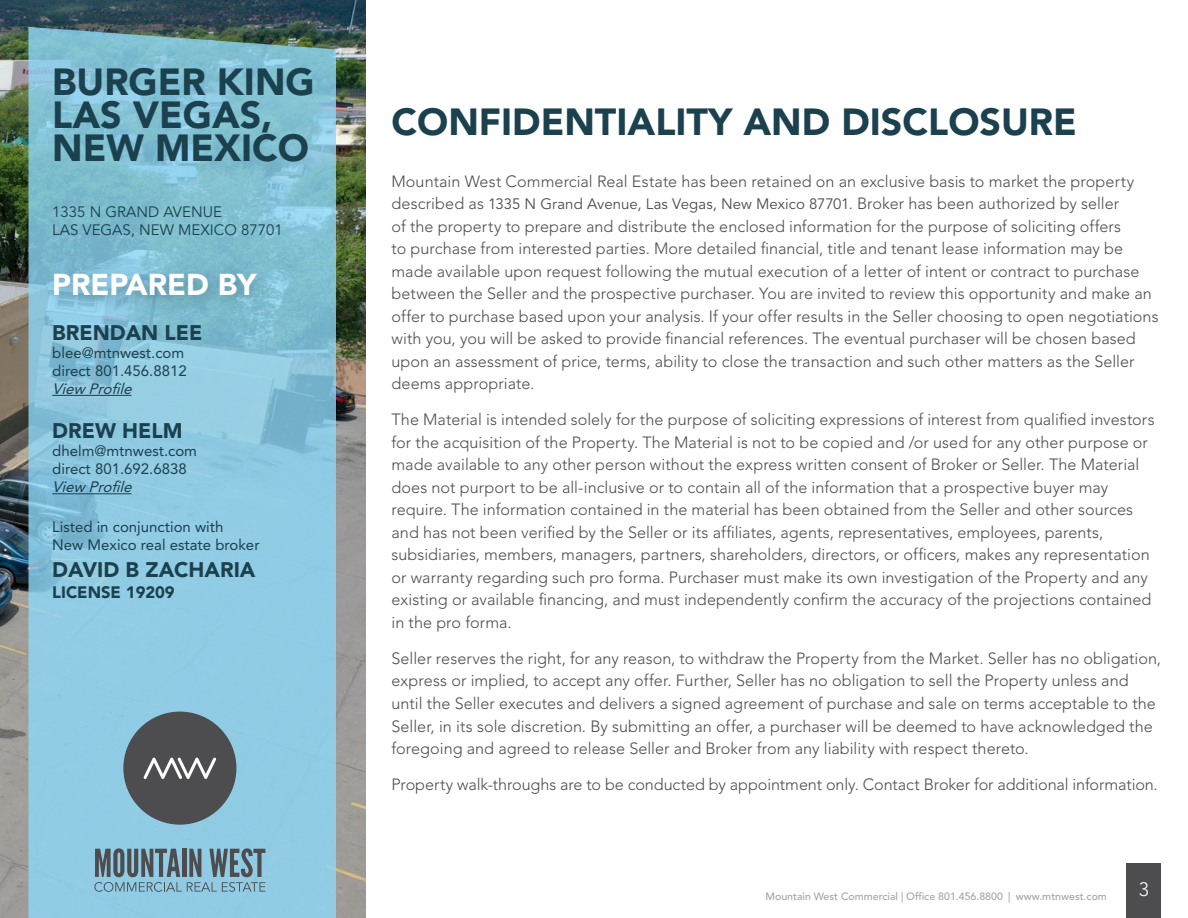
<style>
.page{position:relative;width:1188px;height:918px;background:#fff}
.page>*{position:absolute;margin:0;border:0;box-sizing:border-box;transform-origin:0 0}
.t1{font:900 37.5px/33px "Avenir LT Std";color:#1b404e}
.t2{font:900 30px "Avenir LT Std";color:#fff}
.t3{font:900 21px "Avenir LT Std";color:#1b404e}
.t4{font:300 19.35px "Avenir LT Std";color:#fff}
.t5{font:900 16.5px "Avenir LT Std";color:#1b404e}
.t6{font:300 16.2px/22.5px "Avenir LT Std";letter-spacing:.005em;color:#4d4d4f}
.t7{font:15px/18px "Avenir LT Std";color:#1b404e}
.t8{font:15px/18px "Avenir LT Std";color:#1b404e}
.t9{font:italic 15px "Avenir LT Std";color:#1b404e}
.t10{font:500 10.65px "Avenir LT Std";color:#a2a4a7}
.s1{font-weight:400;font-size:15px}
</style>
<div class="page">
<img style="left:0;top:0;width:365px;height:918px">
<svg style="left:28px;top:27px;width:308px;height:891px;background:#89c4da"></svg>
<svg style="left:94px;top:848px;width:171px;height:44px;background:#7496a6"></svg>
<svg style="left:123px;top:712px;width:113px;height:113px;background:#626f75"></svg>
<div style="left:44px;top:263px;width:231px;height:52px;background:#1b404e;opacity:.4"></div>
<hr style="left:52px;top:493px;width:79px;height:1px;background:#1b404e">
<hr style="left:52px;top:395px;width:79px;height:1px;background:#1b404e">
<div style="left:1127px;top:863px;width:34px;height:55px;background:#4d4d4f"></div>
<h1 class="t1" style="left:52px;top:65px;width:264px">BURGER KING<br>LAS VEGAS,<br>NEW MEXICO</h1>
<p class="t8" style="left:52px;top:203px;width:232px">1335 N GRAND AVENUE<br>LAS VEGAS, NEW MEXICO 87701</p>
<h2 class="t2" style="left:52px;top:266px;width:206px">PREPARED BY</h2>
<p class="t3" style="left:52px;top:320px;width:152px">BRENDAN LEE</p>
<p class="t7" style="left:52px;top:344px;width:136px">blee@mtnwest.com direct 801.456.8812</p>
<p class="t9" style="left:52px;top:380px;width:85px">View Profile</p>
<p class="t3" style="left:52px;top:418px;width:132px">DREW HELM</p>
<p class="t7" style="left:52px;top:442px;width:146px">dhelm@mtnwest.com direct 801.692.6838</p>
<p class="t9" style="left:52px;top:478px;width:85px">View Profile</p>
<p class="t7" style="left:52px;top:518px;width:209px">Listed in conjunction with<br>New Mexico real estate broker</p>
<p class="t3" style="left:52px;top:557px;width:205px">DAVID B ZACHARIA</p>
<p class="t5" style="left:52px;top:582px;width:124px">LICENSE 19209</p>
<h1 class="t1" style="left:392px;top:106px;width:687px">CONFIDENTIALITY AND DISCLOSURE</h1>
<p class="t6" style="left:392px;top:170px;width:769px">Mountain West Commercial Real Estate has been retained on an exclusive basis to market the property described as <span class="s1">1335 N Grand Avenue, Las Vegas, New Mexico 87701</span>. Broker has been authorized by seller<br>of the property to prepare and distribute the enclosed information for the purpose of soliciting offers<br>to purchase from interested parties. More detailed financial, title and tenant lease information may be made available upon request following the mutual execution of a letter of intent or contract to purchase between the Seller and the prospective purchaser. You are invited to review this opportunity and make an offer to purchase based upon your analysis. If your offer results in the Seller choosing to open negotiations with you, you will be asked to provide financial references. The eventual purchaser will be chosen based upon an assessment of price, terms, ability to close the transaction and such other matters as the Seller deems appropriate.</p>
<p class="t6" style="left:392px;top:409px;width:765px">The Material is intended solely for the purpose of soliciting expressions of interest from qualified investors for the acquisition of the Property. The Material is not to be copied and /or used for any other purpose or made available to any other person without the express written consent of Broker or Seller. The Material does not purport to be all-inclusive or to contain all of the information that a prospective buyer may require. The information contained in the material has been obtained from the Seller and other sources and has not been verified by the Seller or its affiliates, agents, representatives, employees, parents, subsidiaries, members, managers, partners, shareholders, directors, or officers, makes any representation or warranty regarding such pro forma. Purchaser must make its own investigation of the Property and any existing or available financing, and must independently confirm the accuracy of the projections contained in the pro forma.</p>
<p class="t6" style="left:392px;top:647px;width:771px">Seller reserves the right, for any reason, to withdraw the Property from the Market. Seller has no obligation, express or implied, to accept any offer. Further, Seller has no obligation to sell the Property unless and until the Seller executes and delivers a signed agreement of purchase and sale on terms acceptable to the Seller, in its sole discretion. By submitting an offer, a purchaser will be deemed to have acknowledged the foregoing and agreed to release Seller and Broker from any liability with respect thereto.</p>
<p class="t6" style="left:392px;top:773px;width:768px">Property walk-throughs are to be conducted by appointment only. Contact Broker for additional information.</p>
<p class="t10" style="left:766px;top:891px;width:343px">Mountain West Commercial | Office 801.456.8800 | www.mtnwest.com</p>
<p class="t4" style="left:1139px;top:878px;width:12px">3</p>
</div>
